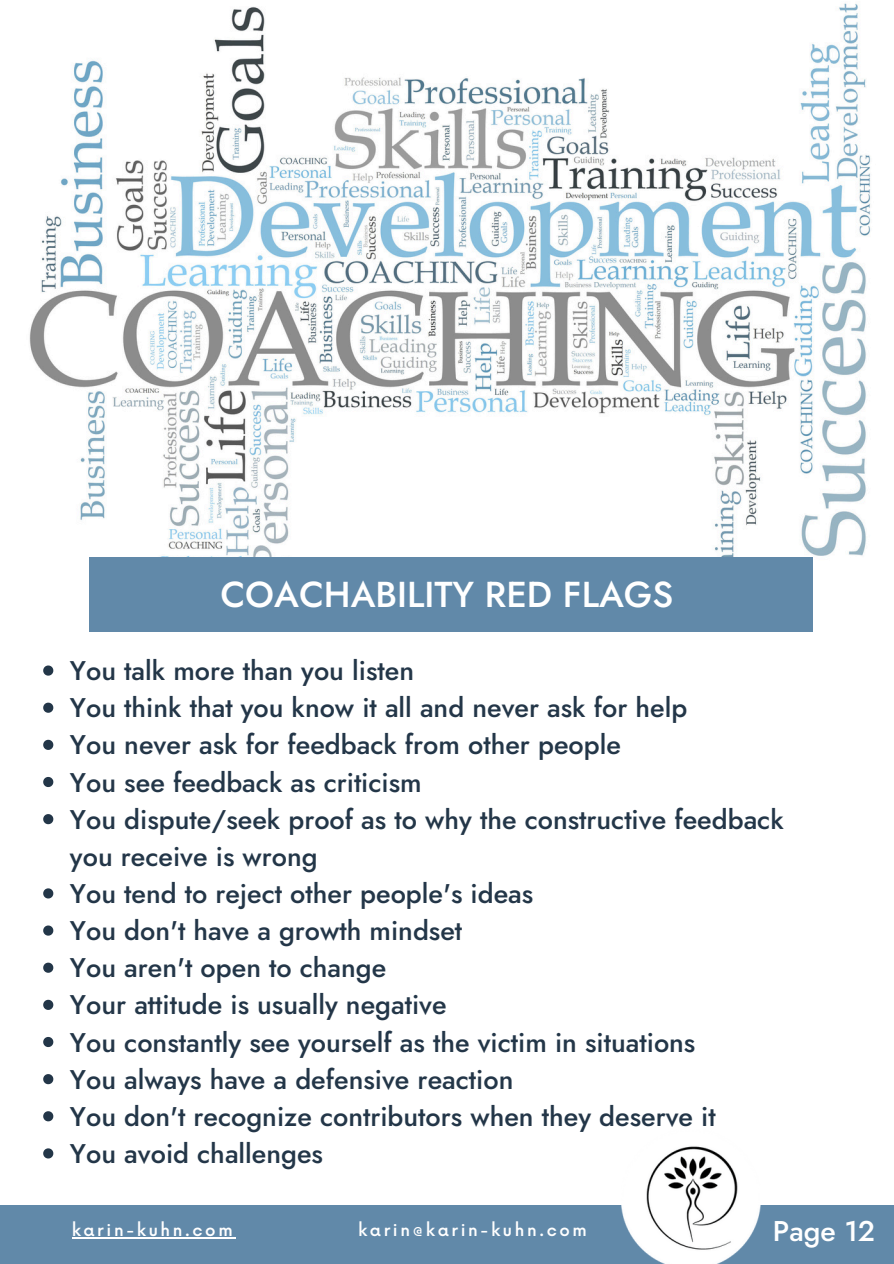
<style>
.page{position:relative;width:894px;height:1264px;background:#fff}
.page>*{position:absolute;margin:0;border:0;box-sizing:border-box;transform-origin:0 0}
.t1{font:500 36px "Jost";color:#fff}
.t2{font:500 28.5px "Jost";color:#fff}
.t3{font:500 27px/37.2px "Jost";color:#233648}
.t4{font:500 16.5px "Now";letter-spacing:.16em;color:#fff}
</style>
<div class="page">
<svg style="left:43px;top:665px;width:10px;height:10px"></svg>
<svg style="left:43px;top:702px;width:10px;height:10px"></svg>
<svg style="left:43px;top:739px;width:10px;height:11px"></svg>
<svg style="left:43px;top:777px;width:10px;height:10px"></svg>
<svg style="left:43px;top:814px;width:10px;height:10px"></svg>
<svg style="left:43px;top:888px;width:10px;height:10px"></svg>
<svg style="left:43px;top:925px;width:10px;height:10px"></svg>
<svg style="left:43px;top:962px;width:10px;height:10px"></svg>
<svg style="left:43px;top:999px;width:10px;height:10px"></svg>
<svg style="left:43px;top:1037px;width:10px;height:10px"></svg>
<svg style="left:43px;top:1074px;width:10px;height:10px"></svg>
<svg style="left:43px;top:1111px;width:10px;height:10px"></svg>
<svg style="left:43px;top:1148px;width:10px;height:10px"></svg>
<img style="left:29px;top:3px;width:842px;height:599px">
<div style="left:0;top:1204px;width:893px;height:59px;background:#6189a9"></div>
<img style="left:621px;top:1146px;width:138px;height:117px">
<hr style="left:72px;top:1237px;width:163px;height:1px;background:#fff">
<div style="left:89px;top:557px;width:723px;height:74px;background:#6189a9"></div>
<p class="t1" style="left:220px;top:568px;width:454px">COACHABILITY RED FLAGS</p>
<p class="t3" style="left:70px;top:652px;width:345px">You talk more than you listen</p>
<h1 class="t3" style="left:70px;top:689px;width:618px">You think that you know it all and never ask for help</h1>
<p class="t3" style="left:70px;top:726px;width:552px">You never ask for feedback from other people</p>
<p class="t3" style="left:70px;top:763px;width:353px">You see feedback as criticism</p>
<p class="t3" style="left:70px;top:800px;width:715px">You dispute/seek proof as to why the constructive feedback you receive is wrong</p>
<p class="t3" style="left:70px;top:875px;width:464px">You tend to reject other people's ideas</p>
<p class="t3" style="left:70px;top:912px;width:393px">You don't have a growth mindset</p>
<p class="t3" style="left:70px;top:949px;width:318px">You aren't open to change</p>
<p class="t3" style="left:70px;top:986px;width:378px">Your attitude is usually negative</p>
<p class="t3" style="left:70px;top:1023px;width:626px">You constantly see yourself as the victim in situations</p>
<p class="t3" style="left:70px;top:1060px;width:445px">You always have a defensive reaction</p>
<p class="t3" style="left:70px;top:1097px;width:647px">You don't recognize contributors when they deserve it</p>
<p class="t3" style="left:70px;top:1134px;width:254px">You avoid challenges</p>
<p class="t4" style="left:72px;top:1221px;width:162px">karin-kuhn.com</p>
<p class="t4" style="left:358px;top:1221px;width:230px">karin@karin-kuhn.com</p>
<p class="t2" style="left:772px;top:1210px;width:104px">Page 12</p>
</div>
